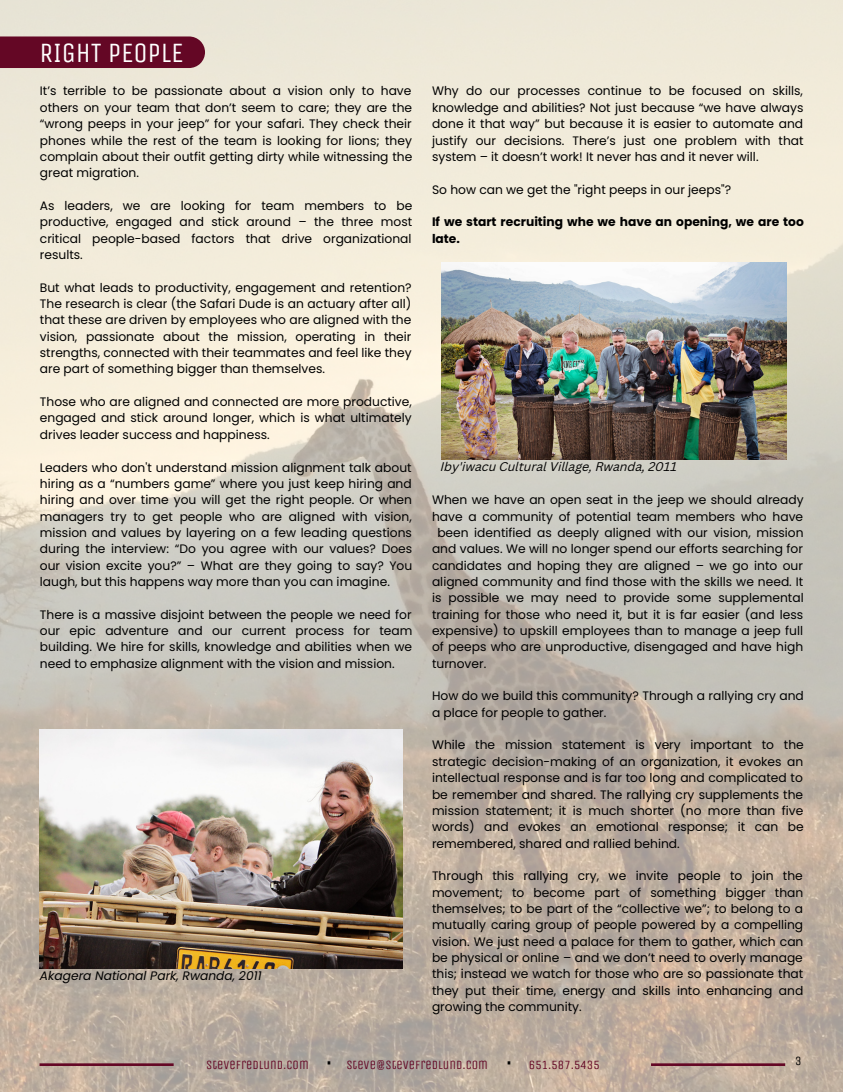
<style>
.page{position:relative;width:843px;height:1092px;background:#fff}
.page>*{position:absolute;margin:0;border:0;box-sizing:border-box;transform-origin:0 0}
.t1{font:28px "Unica One";color:#fff}
.t2{font:12.6px "Unica One";color:#640725}
.t3{font:12.6px "Unica One";color:#000}
.t4{font:12.25px/16.4px "Poppins";color:#000;text-align:justify}
.t5{font:700 12.25px/16.4px "Poppins";color:#000}
.t6{font:italic 12.25px "Canva Sans";color:#000}
.t7{font:italic 12.25px "Poppins";color:#000}
.s1{font-size:22.05px;color:#000}
</style>
<div class="page">
<img style="left:0;top:0;width:843px;height:1092px">
<div style="left:0;top:36px;width:205px;height:32px;background:#640725"></div>
<img style="left:40px;top:729px;width:363px;height:239px">
<img style="left:442px;top:263px;width:344px;height:197px">
<hr style="left:651px;top:1063px;width:134px;height:3px;background:#640725">
<hr style="left:40px;top:1063px;width:134px;height:3px;background:#640725">
<h1 class="t1" style="left:39px;top:36px;width:146px">RIGHT PEOPLE</h1>
<p class="t4" style="left:40px;top:83px;width:374px">It’s terrible to be passionate about a vision only to have others on your team that don’t seem to care; they are the “wrong peeps in your jeep” for your safari. They check their phones while the rest of the team is looking for lions; they complain about their outfit getting dirty while witnessing the great migration.</p>
<p class="t4" style="left:40px;top:197px;width:374px">As leaders, we are looking for team members to be productive, engaged and stick around – the three most critical people-based factors that drive organizational results.</p>
<p class="t4" style="left:40px;top:279px;width:373px">But what leads to productivity, engagement and retention?<br>The research is clear (the Safari Dude is an actuary after all) that these are driven by employees who are aligned with the vision, passionate about the mission, operating in their strengths, connected with their teammates and feel like they are part of something bigger than themselves.</p>
<p class="t4" style="left:40px;top:394px;width:373px">Those who are aligned and connected are more productive, engaged and stick around longer, which is what ultimately drives leader success and happiness.</p>
<p class="t4" style="left:40px;top:459px;width:374px">Leaders who don't understand mission alignment talk about hiring as a “numbers game” where you just keep hiring and hiring and over time you will get the right people. Or when managers try to get people who are aligned with vision, mission and values by layering on a few leading questions during the interview: “Do you agree with our values? Does our vision excite you?” – What are they going to say? You laugh, but this happens way more than you can imagine.</p>
<p class="t4" style="left:40px;top:606px;width:374px">There is a massive disjoint between the people we need for our epic adventure and our current process for team building. We hire for skills, knowledge and abilities when we need to emphasize alignment with the vision and mission.</p>
<p class="t7" style="left:40px;top:968px;width:223px">Akagera National Park, Rwanda, 2011</p>
<p class="t4" style="left:432px;top:83px;width:373px">Why do our processes continue to be focused on skills, knowledge and abilities? Not just because “we have always done it that way” but because it is easier to automate and justify our decisions. There’s just one problem with that system – it doesn’t work! It never has and it never will.</p>
<p class="t4" style="left:432px;top:181px;width:301px">So how can we get the "right peeps in our jeeps"?</p>
<p class="t5" style="left:432px;top:214px;width:373px">If we start recruiting whe we have an opening, we are too late.</p>
<p class="t6" style="left:440px;top:461px;width:238px">Iby'iwacu Cultural Village, Rwanda, 2011</p>
<p class="t4" style="left:432px;top:492px;width:373px">When we have an open seat in the jeep we should already</p>
<p class="t4" style="left:432px;top:508px;width:372px">have a community of potential team members who have</p>
<p class="t4" style="left:437px;top:524px;width:368px">been identified as deeply aligned with our vision, mission</p>
<p class="t4" style="left:432px;top:541px;width:372px">and values. We will no longer spend our efforts searching for</p>
<p class="t4" style="left:432px;top:557px;width:372px">candidates and hoping they are aligned – we go into our</p>
<p class="t4" style="left:432px;top:573px;width:373px">aligned community and find those with the skills we need. It</p>
<p class="t4" style="left:432px;top:590px;width:373px">is possible we may need to provide some supplemental</p>
<p class="t4" style="left:432px;top:606px;width:373px">training for those who need it, but it is far easier (and less</p>
<p class="t4" style="left:432px;top:623px;width:372px">expensive) to upskill employees than to manage a jeep full</p>
<p class="t4" style="left:432px;top:639px;width:373px">of peeps who are unproductive, disengaged and have high</p>
<p class="t4" style="left:432px;top:655px;width:56px">turnover.</p>
<p class="t4" style="left:432px;top:688px;width:373px">How do we build this community? Through a rallying cry and a place for people to gather.</p>
<p class="t4" style="left:432px;top:737px;width:373px">While the mission statement is very important to the strategic decision-making of an organization, it evokes an intellectual response and is far too long and complicated to be remember and shared. The rallying cry supplements the mission statement; it is much shorter (no more than five words) and evokes an emotional response; it can be remembered, shared and rallied behind.</p>
<p class="t4" style="left:432px;top:868px;width:373px">Through this rallying cry, we invite people to join the movement; to become part of something bigger than themselves; to be part of the “collective we”; to belong to a mutually caring group of people powered by a compelling vision. We just need a palace for them to gather, which can be physical or online – and we don’t need to overly manage this; instead we watch for those who are so passionate that they put their time, energy and skills into enhancing and growing the community.</p>
<p class="t2" style="left:206px;top:1057px;width:395px">STEVEFREDLUND.COM <span class="s1">•</span> STEVE@STEVEFREDLUND.COM <span class="s1">•</span> 651.587.5435</p>
<p class="t3" style="left:795px;top:1053px;width:8px">3</p>
</div>
